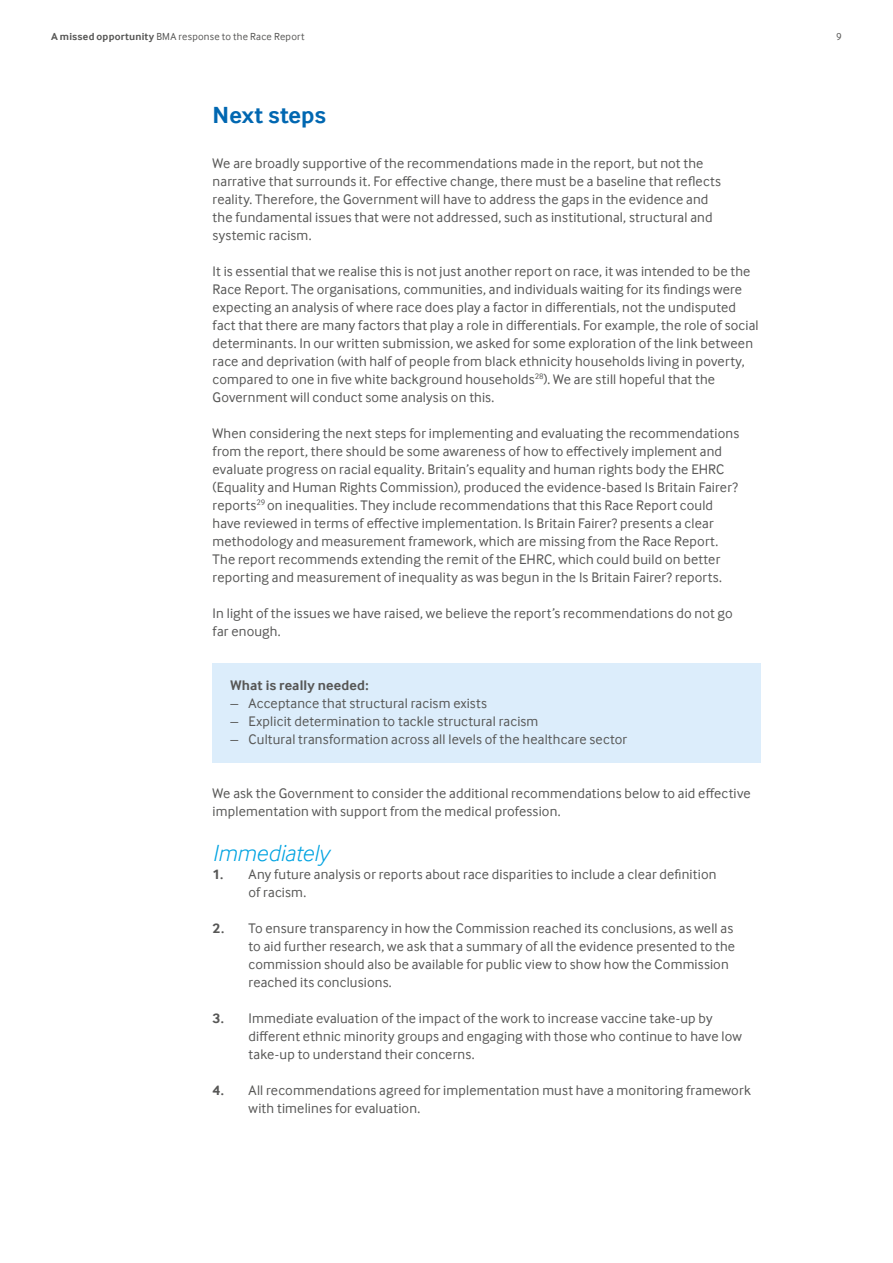
<style>
.page{position:relative;width:893px;height:1263px;background:#fff}
.page>*{position:absolute;margin:0;border:0;box-sizing:border-box;transform-origin:0 0}
.t1{font:italic 300 24px "Inter Face";color:#00a3e1}
.t2{font:700 24px "Inter Face";color:#0067b1}
.t3{font:14.25px/18px "Inter Face";letter-spacing:.01em;color:#575756}
.t4{font:700 14.25px "Inter Face";letter-spacing:.01em;color:#575756}
.t5{font:10.5px "Inter Face";letter-spacing:.025em;color:#575756}
.s1{font-weight:700}
</style>
<div class="page">
<div style="left:213px;top:663px;width:548px;height:99px;background:#dcedfb"></div>
<p class="t5" style="left:51px;top:31px;width:255px"><span class="s1">A missed opportunity</span> BMA response to the Race Report</p>
<p class="t5" style="left:836px;top:31px;width:7px">9</p>
<h1 class="t2" style="left:213px;top:101px;width:115px">Next steps</h1>
<p class="t3" style="left:213px;top:154px;width:510px">We are broadly supportive of the recommendations made in the report, but not the narrative that surrounds it. For effective change, there must be a baseline that reflects reality. Therefore, the Government will have to address the gaps in the evidence and the fundamental issues that were not addressed, such as institutional, structural and systemic racism.</p>
<p class="t3" style="left:213px;top:262px;width:547px">It is essential that we realise this is not just another report on race, it was intended to be the Race Report. The organisations, communities, and individuals waiting for its findings were expecting an analysis of where race does play a factor in differentials, not the undisputed fact that there are many factors that play a role in differentials. For example, the role of social determinants. In our written submission, we asked for some exploration of the link between race and deprivation (with half of people from black ethnicity households living in poverty, compared to one in five white background households<sup>28</sup>). We are still hopeful that the Government will conduct some analysis on this.</p>
<p class="t3" style="left:213px;top:424px;width:528px">When considering the next steps for implementing and evaluating the recommendations from the report, there should be some awareness of how to effectively implement and evaluate progress on racial equality. Britain’s equality and human rights body the EHRC (Equality and Human Rights Commission), produced the evidence-based Is Britain Fairer? reports<sup>29</sup> on inequalities. They include recommendations that this Race Report could have reviewed in terms of effective implementation. Is Britain Fairer? presents a clear methodology and measurement framework, which are missing from the Race Report.<br>The report recommends extending the remit of the EHRC, which could build on better reporting and measurement of inequality as was begun in the Is Britain Fairer? reports.</p>
<p class="t3" style="left:213px;top:604px;width:522px">In light of the issues we have raised, we believe the report’s recommendations do not go far enough.</p>
<p class="t4" style="left:231px;top:677px;width:139px">What is really needed:</p>
<p class="t3" style="left:231px;top:694px;width:258px">– Acceptance that structural racism exists</p>
<p class="t3" style="left:231px;top:712px;width:309px">– Explicit determination to tackle structural racism</p>
<p class="t3" style="left:231px;top:730px;width:398px">– Cultural transformation across all levels of the healthcare sector</p>
<p class="t3" style="left:213px;top:784px;width:540px">We ask the Government to consider the additional recommendations below to aid effective implementation with support from the medical profession.</p>
<h1 class="t1" style="left:213px;top:839px;width:118px">Immediately</h1>
<p class="t3" style="left:249px;top:865px;width:469px;text-indent:-36px"><span class="s1">1.</span> Any future analysis or reports about race disparities to include a clear definition of racism.</p>
<p class="t3" style="left:249px;top:919px;width:488px;text-indent:-36px"><span class="s1">2.</span> To ensure transparency in how the Commission reached its conclusions, as well as to aid further research, we ask that a summary of all the evidence presented to the commission should also be available for public view to show how the Commission reached its conclusions.</p>
<p class="t3" style="left:249px;top:1009px;width:495px;text-indent:-36px"><span class="s1">3.</span> Immediate evaluation of the impact of the work to increase vaccine take-up by different ethnic minority groups and engaging with those who continue to have low take-up to understand their concerns.</p>
<p class="t3" style="left:249px;top:1081px;width:504px;text-indent:-36px"><span class="s1">4.</span> All recommendations agreed for implementation must have a monitoring framework with timelines for evaluation.</p>
</div>
